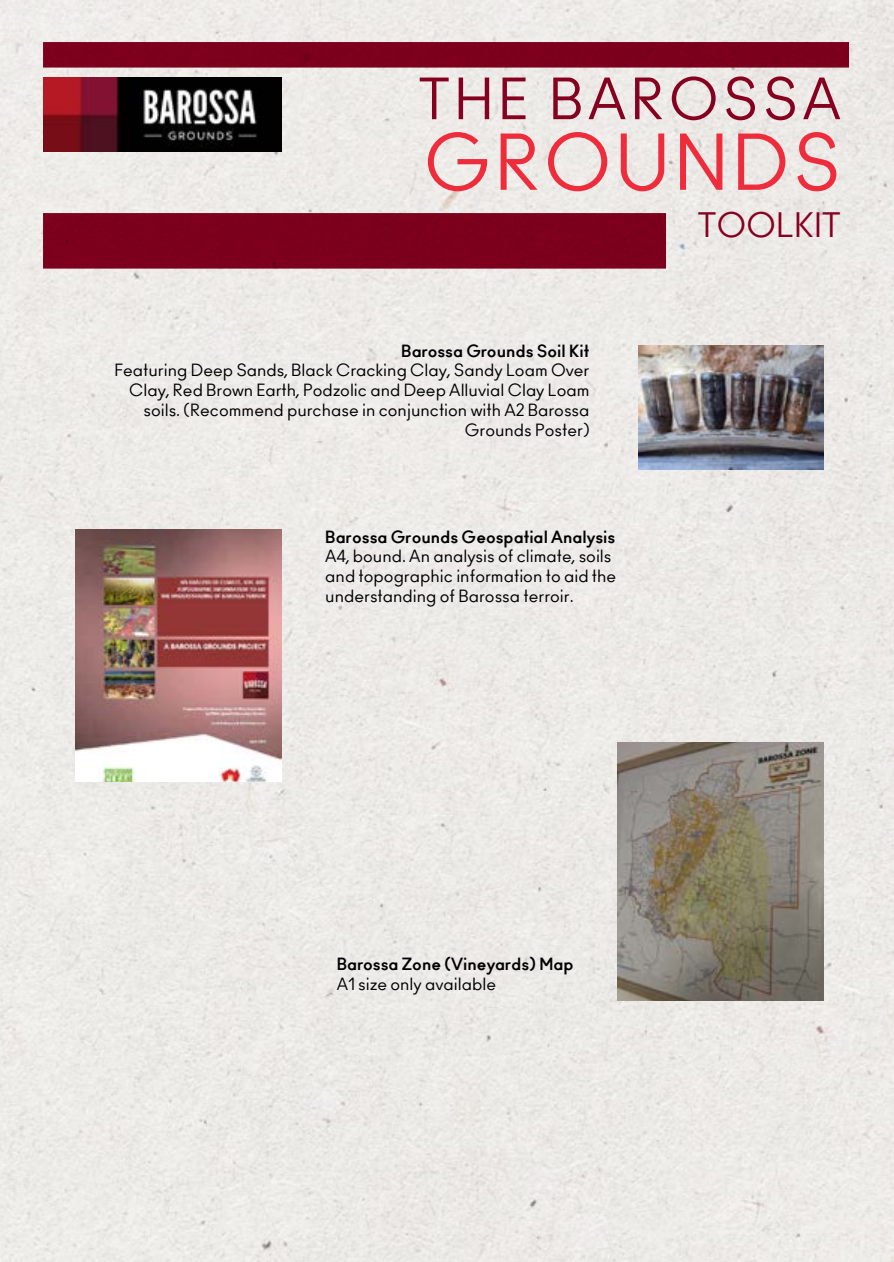
<style>
.page{position:relative;width:894px;height:1262px;background:#fff}
.page>*{position:absolute;margin:0;border:0;box-sizing:border-box;transform-origin:0 0}
.t1{font:75px "Ano";letter-spacing:.05em;color:#ee2c3b}
.t2{font:55.5px "Ano";letter-spacing:.08em;color:#860020}
.t3{font:33px "Ano";letter-spacing:.01em;color:#860020}
.t4{font:16.5px/19.8px "Ano";color:#000}
.t5{font:700 16.5px "Ano";color:#000}
</style>
<div class="page">
<div style="left:1px;top:0;width:893px;height:1261px;background:#edeae8"></div>
<div style="left:43px;top:42px;width:806px;height:26px;background:#7c001d"></div>
<div style="left:43px;top:213px;width:623px;height:55px;background:#7c001d"></div>
<img style="left:76px;top:529px;width:205px;height:252px">
<img style="left:618px;top:743px;width:205px;height:257px">
<img style="left:44px;top:77px;width:237px;height:75px">
<img style="left:638px;top:346px;width:185px;height:123px">
<h2 class="t2" style="left:419px;top:65px;width:424px">THE BAROSSA</h2>
<h1 class="t1" style="left:424px;top:117px;width:418px">GROUNDS</h1>
<h3 class="t3" style="left:698px;top:205px;width:144px">TOOLKIT</h3>
<p class="t5" style="left:401px;top:340px;width:190px">Barossa Grounds Soil Kit</p>
<p class="t4" style="left:115px;top:361px;width:477px;text-align:right">Featuring Deep Sands, Black Cracking Clay, Sandy Loam Over Clay, Red Brown Earth, Podzolic and Deep Alluvial Clay Loam soils. (Recommend purchase in conjunction with A2 Barossa Grounds Poster)</p>
<p class="t5" style="left:325px;top:526px;width:292px">Barossa Grounds Geospatial Analysis</p>
<p class="t4" style="left:325px;top:546px;width:293px">A4, bound. An analysis of climate, soils and topographic information to aid the understanding of Barossa terroir.</p>
<p class="t5" style="left:337px;top:953px;width:238px">Barossa Zone (Vineyards) Map</p>
<p class="t4" style="left:337px;top:974px;width:161px">A1 size only available</p>
</div>
